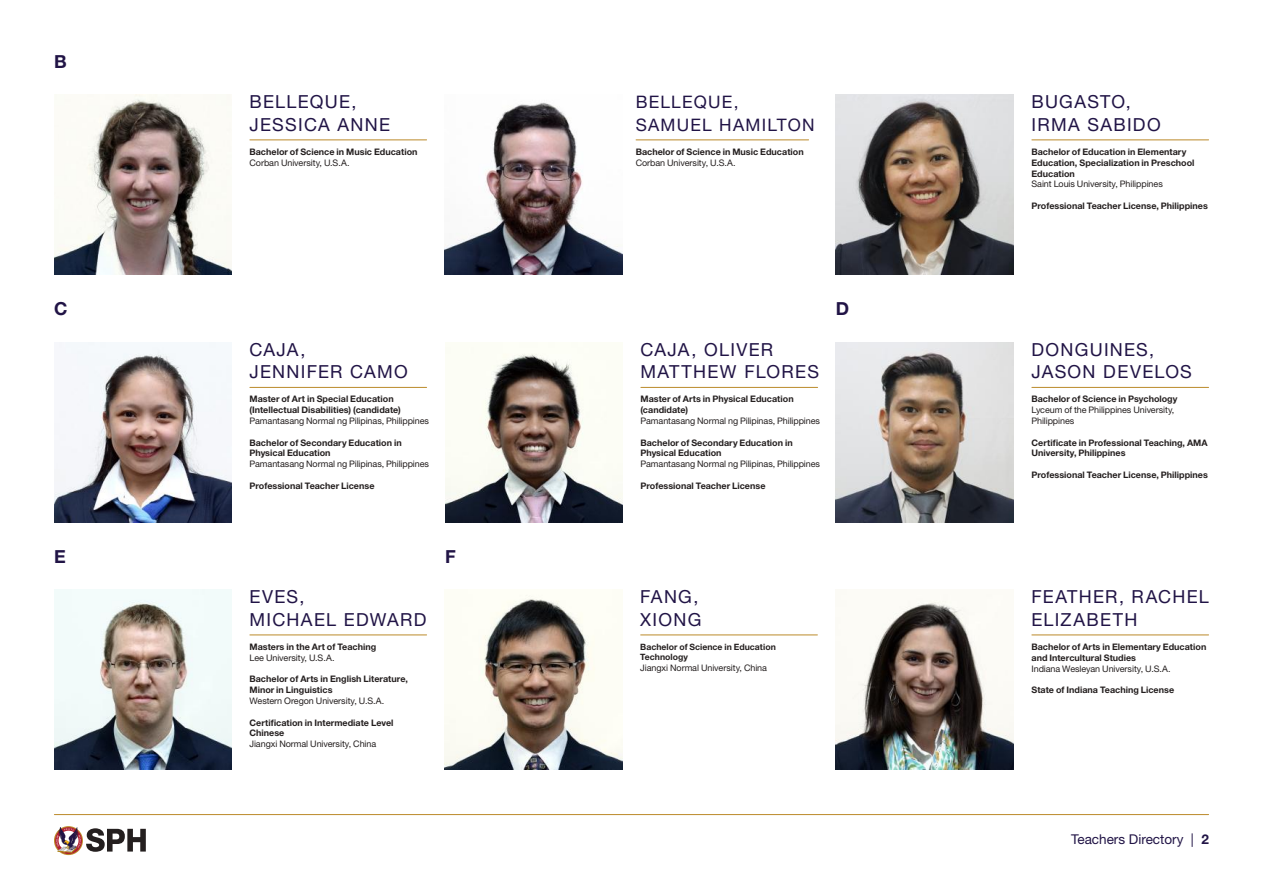
<style>
.page{position:relative;width:1263px;height:893px;background:#fff}
.page>*{position:absolute;margin:0;border:0;box-sizing:border-box;transform-origin:0 0}
.t1{font:18px/22.5px "Helvetica Neue LT Std";letter-spacing:.07em;color:#211446}
.t2{font:700 18px "Helvetica Neue LT Std";color:#211446}
.t3{font:17.25px/22.5px "Helvetica Neue LT Std";letter-spacing:.075em;color:#211446}
.t4{font:13.5px "Helvetica Neue LT Std";color:#211446}
.t5{font:700 9px/10.8px "Helvetica Neue LT Std";color:#241f1f}
.t6{font:9px/10.8px "Helvetica Neue LT Std";letter-spacing:-.01em;color:#241f1f}
.t7{font:700 8.7px/10.5px "Helvetica Neue LT Std";color:#241f1f}
.s1{font-weight:700}
</style>
<div class="page">
<svg style="left:54px;top:826px;width:29px;height:29px"></svg>
<svg style="left:55px;top:827px;width:91px;height:28px"></svg>
<hr style="left:54px;top:814px;width:1154px;height:1px;background:#bb8a2a">
<hr style="left:641px;top:387px;width:177px;height:1px;background:#bb8a2a">
<img style="left:445px;top:347px;width:177px;height:175px">
<hr style="left:641px;top:634px;width:176px;height:1px;background:#bb8a2a">
<img style="left:445px;top:594px;width:177px;height:176px">
<img style="left:836px;top:94px;width:177px;height:180px">
<hr style="left:1032px;top:140px;width:176px;height:1px;background:#bb8a2a">
<hr style="left:250px;top:387px;width:177px;height:1px;background:#bb8a2a">
<img style="left:54px;top:342px;width:177px;height:180px">
<hr style="left:636px;top:140px;width:173px;height:1px;background:#bb8a2a">
<img style="left:445px;top:102px;width:177px;height:172px">
<hr style="left:250px;top:140px;width:177px;height:1px;background:#bb8a2a">
<img style="left:54px;top:94px;width:177px;height:180px">
<img style="left:836px;top:342px;width:177px;height:180px">
<hr style="left:1032px;top:387px;width:176px;height:1px;background:#bb8a2a">
<hr style="left:250px;top:634px;width:177px;height:1px;background:#bb8a2a">
<img style="left:54px;top:590px;width:177px;height:180px">
<hr style="left:1032px;top:635px;width:176px;height:1px;background:#bb8a2a">
<img style="left:836px;top:600px;width:177px;height:170px">
<h1 class="t2" style="left:54px;top:50px;width:14px">B</h1>
<h1 class="t1" style="left:249px;top:90px;width:142px">BELLEQUE,<br>JESSICA ANNE</h1>
<p class="t5" style="left:249px;top:146px;width:170px">Bachelor of Science in Music Education</p>
<p class="t6" style="left:249px;top:157px;width:101px">Corban University, U.S.A.</p>
<h2 class="t3" style="left:636px;top:90px;width:180px">BELLEQUE,<br>SAMUEL HAMILTON</h2>
<p class="t5" style="left:636px;top:146px;width:170px">Bachelor of Science in Music Education</p>
<p class="t6" style="left:636px;top:157px;width:101px">Corban University, U.S.A.</p>
<h1 class="t2" style="left:54px;top:297px;width:15px">C</h1>
<h1 class="t2" style="left:836px;top:297px;width:15px">D</h1>
<h1 class="t2" style="left:54px;top:545px;width:13px">E</h1>
<h1 class="t1" style="left:249px;top:338px;width:160px">CAJA,<br>JENNIFER CAMO</h1>
<p class="t5" style="left:249px;top:394px;width:153px">Master of Art in Special Education (Intellectual Disabilities) (candidate)</p>
<p class="t6" style="left:249px;top:415px;width:181px">Pamantasang Normal ng Pilipinas, Philippines</p>
<p class="t5" style="left:249px;top:437px;width:154px">Bachelor of Secondary Education in<br>Physical Education</p>
<p class="t6" style="left:249px;top:459px;width:181px">Pamantasang Normal ng Pilipinas, Philippines</p>
<p class="t5" style="left:249px;top:480px;width:126px">Professional Teacher License</p>
<h1 class="t1" style="left:249px;top:585px;width:178px">EVES,<br>MICHAEL EDWARD</h1>
<p class="t5" style="left:249px;top:641px;width:128px">Masters in the Art of Teaching</p>
<p class="t6" style="left:249px;top:652px;width:87px">Lee University, U.S.A.</p>
<p class="t5" style="left:249px;top:674px;width:160px">Bachelor of Arts in English Literature,<br>Minor in Linguistics</p>
<p class="t6" style="left:249px;top:695px;width:136px">Western Oregon University, U.S.A.</p>
<p class="t5" style="left:249px;top:717px;width:145px">Certification in Intermediate Level<br>Chinese</p>
<p class="t6" style="left:249px;top:738px;width:128px">Jiangxi Normal University, China</p>
<h1 class="t2" style="left:445px;top:545px;width:12px">F</h1>
<h1 class="t1" style="left:640px;top:338px;width:180px">CAJA, OLIVER<br>MATTHEW FLORES</h1>
<p class="t5" style="left:640px;top:394px;width:155px">Master of Arts in Physical Education (candidate)</p>
<p class="t6" style="left:640px;top:415px;width:181px">Pamantasang Normal ng Pilipinas, Philippines</p>
<p class="t5" style="left:640px;top:437px;width:154px">Bachelor of Secondary Education in<br>Physical Education</p>
<p class="t6" style="left:640px;top:459px;width:181px">Pamantasang Normal ng Pilipinas, Philippines</p>
<p class="t5" style="left:640px;top:480px;width:126px">Professional Teacher License</p>
<h1 class="t1" style="left:640px;top:585px;width:63px">FANG,<br>XIONG</h1>
<p class="t7" style="left:640px;top:641px;width:137px">Bachelor of Science in Education<br>Technology</p>
<p class="t6" style="left:640px;top:662px;width:128px">Jiangxi Normal University, China</p>
<h1 class="t1" style="left:1031px;top:90px;width:131px">BUGASTO,<br>IRMA SABIDO</h1>
<p class="t5" style="left:1031px;top:146px;width:164px">Bachelor of Education in Elementary<br>Education, Specialization in Preschool<br>Education</p>
<p class="t6" style="left:1031px;top:179px;width:133px">Saint Louis University, Philippines</p>
<p class="t5" style="left:1031px;top:200px;width:178px">Professional Teacher License, Philippines</p>
<h1 class="t1" style="left:1031px;top:338px;width:162px">DONGUINES,<br>JASON DEVELOS</h1>
<p class="t5" style="left:1031px;top:394px;width:147px">Bachelor of Science in Psychology</p>
<p class="t6" style="left:1031px;top:405px;width:144px">Lyceum of the Philippines University,<br>Philippines</p>
<p class="t5" style="left:1031px;top:437px;width:178px">Certificate in Professional Teaching, AMA<br>University, Philippines</p>
<p class="t5" style="left:1031px;top:469px;width:178px">Professional Teacher License, Philippines</p>
<h1 class="t1" style="left:1031px;top:585px;width:179px">FEATHER, RACHEL<br>ELIZABETH</h1>
<p class="t5" style="left:1031px;top:641px;width:176px">Bachelor of Arts in Elementary Education and Intercultural Studies</p>
<p class="t6" style="left:1031px;top:663px;width:141px">Indiana Wesleyan University, U.S.A.</p>
<p class="t5" style="left:1031px;top:684px;width:144px">State of Indiana Teaching License</p>
<h3 class="t4" style="left:1071px;top:831px;width:139px">Teachers Directory | <span class="s1">2</span></h3>
</div>
